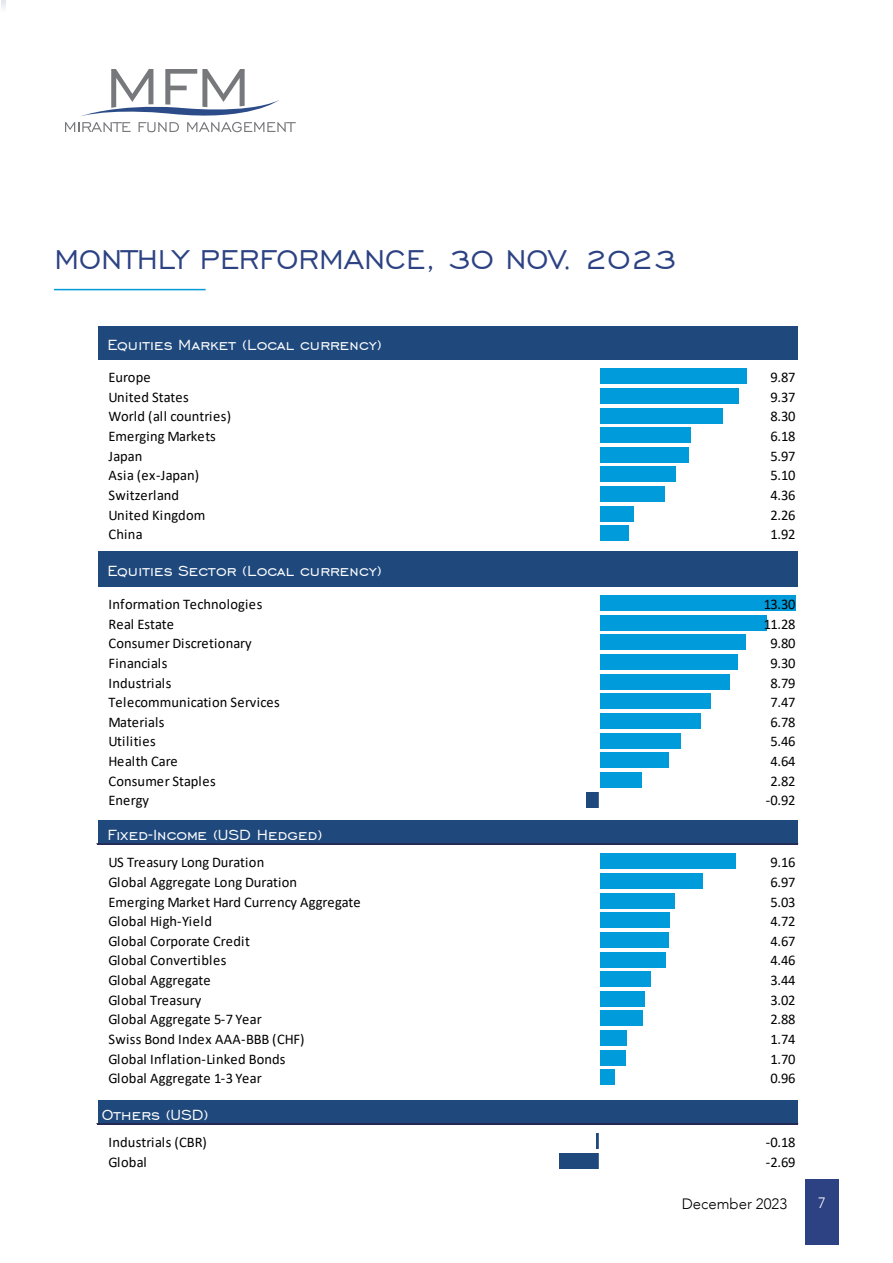
<style>
.page{position:relative;width:893px;height:1263px;background:#fff}
.page>*{position:absolute;margin:0;border:0;box-sizing:border-box;transform-origin:0 0}
.t1{font:34.5px "Engravers Gothic BT";color:#2c4283}
.t2{font:18.6px "Engravers Gothic BT";color:#fff}
.t3{font:300 15px "Avenir";color:#000}
.t4{font:300 15px "Avenir";color:#fff}
.t5{font:14.7px "Calibri";color:#000}
.t6{font:14.7px "Calibri";letter-spacing:.035em;color:#000}
</style>
<div class="page">
<svg style="left:65px;top:69px;width:231px;height:63px"></svg>
<div style="left:805px;top:1179px;width:34px;height:66px;background:#2c4283"></div>
<svg style="left:1px;top:0;width:4px;height:9px"></svg>
<hr style="left:54px;top:289px;width:152px;height:1px;background:#009bdb">
<div style="left:98px;top:326px;width:700px;height:34px;background:#1f497d"></div>
<div style="left:600px;top:368px;width:146px;height:16px;background:#009bdb"></div>
<div style="left:600px;top:388px;width:139px;height:16px;background:#009bdb"></div>
<div style="left:600px;top:408px;width:123px;height:15px;background:#009bdb"></div>
<div style="left:600px;top:427px;width:91px;height:16px;background:#009bdb"></div>
<div style="left:600px;top:447px;width:88px;height:16px;background:#009bdb"></div>
<div style="left:600px;top:467px;width:76px;height:15px;background:#009bdb"></div>
<div style="left:600px;top:486px;width:65px;height:16px;background:#009bdb"></div>
<div style="left:600px;top:506px;width:34px;height:16px;background:#009bdb"></div>
<div style="left:600px;top:525px;width:28px;height:16px;background:#009bdb"></div>
<div style="left:98px;top:551px;width:700px;height:35px;background:#1f497d"></div>
<div style="left:600px;top:595px;width:196px;height:16px;background:#009bdb"></div>
<div style="left:600px;top:615px;width:167px;height:16px;background:#009bdb"></div>
<div style="left:600px;top:634px;width:145px;height:16px;background:#009bdb"></div>
<div style="left:600px;top:654px;width:138px;height:16px;background:#009bdb"></div>
<div style="left:600px;top:674px;width:130px;height:15px;background:#009bdb"></div>
<div style="left:600px;top:693px;width:111px;height:16px;background:#009bdb"></div>
<div style="left:600px;top:713px;width:101px;height:16px;background:#009bdb"></div>
<div style="left:600px;top:733px;width:81px;height:15px;background:#009bdb"></div>
<div style="left:600px;top:752px;width:69px;height:16px;background:#009bdb"></div>
<div style="left:600px;top:772px;width:42px;height:16px;background:#009bdb"></div>
<div style="left:586px;top:792px;width:13px;height:15px;background:#1f497d"></div>
<div style="left:98px;top:820px;width:700px;height:25px;background:#1f497d"></div>
<div style="left:600px;top:853px;width:136px;height:16px;background:#009bdb"></div>
<div style="left:600px;top:873px;width:103px;height:16px;background:#009bdb"></div>
<div style="left:600px;top:893px;width:75px;height:15px;background:#009bdb"></div>
<div style="left:600px;top:912px;width:70px;height:16px;background:#009bdb"></div>
<div style="left:600px;top:932px;width:69px;height:16px;background:#009bdb"></div>
<div style="left:600px;top:952px;width:66px;height:15px;background:#009bdb"></div>
<div style="left:600px;top:971px;width:51px;height:16px;background:#009bdb"></div>
<div style="left:600px;top:991px;width:45px;height:16px;background:#009bdb"></div>
<div style="left:600px;top:1011px;width:43px;height:15px;background:#009bdb"></div>
<div style="left:600px;top:1030px;width:26px;height:16px;background:#009bdb"></div>
<div style="left:600px;top:1050px;width:25px;height:15px;background:#009bdb"></div>
<div style="left:600px;top:1069px;width:15px;height:16px;background:#009bdb"></div>
<div style="left:98px;top:1100px;width:700px;height:24px;background:#1f497d"></div>
<hr style="left:596px;top:1133px;width:3px;height:16px;background:#1f497d">
<div style="left:560px;top:1153px;width:39px;height:16px;background:#1f497d"></div>
<hr style="left:97px;top:843px;width:701px;height:1px;background:#242852">
<hr style="left:97px;top:844px;width:701px;height:1px;background:#242852">
<hr style="left:97px;top:1123px;width:701px;height:1px;background:#242852">
<h1 class="t1" style="left:55px;top:241px;width:623px">MONTHLY PERFORMANCE, 30 NOV. 2023</h1>
<p class="t2" style="left:108px;top:334px;width:276px">Equities Market (Local currency)</p>
<p class="t5" style="left:109px;top:367px;width:44px">Europe</p>
<p class="t5" style="left:771px;top:367px;width:26px">9.87</p>
<p class="t5" style="left:109px;top:387px;width:82px">United States</p>
<p class="t5" style="left:771px;top:387px;width:26px">9.37</p>
<p class="t5" style="left:109px;top:406px;width:124px">World (all countries)</p>
<p class="t5" style="left:771px;top:406px;width:26px">8.30</p>
<p class="t5" style="left:109px;top:426px;width:109px">Emerging Markets</p>
<p class="t5" style="left:771px;top:426px;width:26px">6.18</p>
<p class="t5" style="left:109px;top:446px;width:35px">Japan</p>
<p class="t5" style="left:771px;top:446px;width:26px">5.97</p>
<p class="t5" style="left:109px;top:465px;width:92px">Asia (ex-Japan)</p>
<p class="t5" style="left:771px;top:465px;width:26px">5.10</p>
<p class="t5" style="left:109px;top:485px;width:72px">Switzerland</p>
<p class="t5" style="left:771px;top:485px;width:26px">4.36</p>
<p class="t5" style="left:109px;top:504px;width:98px">United Kingdom</p>
<p class="t5" style="left:771px;top:504px;width:26px">2.26</p>
<p class="t5" style="left:109px;top:524px;width:36px">China</p>
<p class="t5" style="left:771px;top:524px;width:26px">1.92</p>
<p class="t2" style="left:108px;top:560px;width:276px">Equities Sector (Local currency)</p>
<p class="t5" style="left:109px;top:594px;width:155px">Information Technologies</p>
<p class="t5" style="left:764px;top:594px;width:33px">13.30</p>
<p class="t5" style="left:109px;top:613px;width:67px">Real Estate</p>
<p class="t5" style="left:764px;top:613px;width:33px">11.28</p>
<p class="t5" style="left:109px;top:633px;width:145px">Consumer Discretionary</p>
<p class="t5" style="left:771px;top:633px;width:26px">9.80</p>
<p class="t5" style="left:109px;top:653px;width:60px">Financials</p>
<p class="t5" style="left:771px;top:653px;width:26px">9.30</p>
<p class="t5" style="left:109px;top:672px;width:64px">Industrials</p>
<p class="t5" style="left:771px;top:672px;width:26px">8.79</p>
<p class="t5" style="left:109px;top:692px;width:173px">Telecommunication Services</p>
<p class="t5" style="left:771px;top:692px;width:26px">7.47</p>
<p class="t5" style="left:109px;top:712px;width:58px">Materials</p>
<p class="t5" style="left:771px;top:712px;width:26px">6.78</p>
<p class="t6" style="left:109px;top:731px;width:49px">Utilities</p>
<p class="t5" style="left:771px;top:731px;width:26px">5.46</p>
<p class="t5" style="left:109px;top:751px;width:71px">Health Care</p>
<p class="t5" style="left:771px;top:751px;width:26px">4.64</p>
<p class="t5" style="left:109px;top:771px;width:109px">Consumer Staples</p>
<p class="t5" style="left:771px;top:771px;width:26px">2.82</p>
<p class="t5" style="left:109px;top:790px;width:42px">Energy</p>
<p class="t5" style="left:766px;top:790px;width:31px">-0.92</p>
<p class="t2" style="left:108px;top:824px;width:217px">Fixed-Income (USD Hedged)</p>
<p class="t5" style="left:109px;top:852px;width:157px">US Treasury Long Duration</p>
<p class="t5" style="left:771px;top:852px;width:26px">9.16</p>
<p class="t5" style="left:109px;top:872px;width:190px">Global Aggregate Long Duration</p>
<p class="t5" style="left:771px;top:872px;width:26px">6.97</p>
<p class="t5" style="left:109px;top:891px;width:254px">Emerging Market Hard Currency Aggregate</p>
<p class="t5" style="left:771px;top:891px;width:26px">5.03</p>
<p class="t5" style="left:109px;top:911px;width:105px">Global High-Yield</p>
<p class="t5" style="left:771px;top:911px;width:26px">4.72</p>
<p class="t5" style="left:109px;top:931px;width:143px">Global Corporate Credit</p>
<p class="t5" style="left:771px;top:931px;width:26px">4.67</p>
<p class="t5" style="left:109px;top:950px;width:119px">Global Convertibles</p>
<p class="t5" style="left:771px;top:950px;width:26px">4.46</p>
<p class="t5" style="left:109px;top:970px;width:104px">Global Aggregate</p>
<p class="t5" style="left:771px;top:970px;width:26px">3.44</p>
<p class="t5" style="left:109px;top:989px;width:94px">Global Treasury</p>
<p class="t5" style="left:771px;top:989px;width:26px">3.02</p>
<p class="t5" style="left:109px;top:1009px;width:155px">Global Aggregate 5-7 Year</p>
<p class="t5" style="left:771px;top:1009px;width:26px">2.88</p>
<p class="t5" style="left:109px;top:1029px;width:197px">Swiss Bond Index AAA-BBB (CHF)</p>
<p class="t5" style="left:771px;top:1029px;width:26px">1.74</p>
<p class="t5" style="left:109px;top:1048px;width:178px">Global Inflation-Linked Bonds</p>
<p class="t5" style="left:771px;top:1048px;width:26px">1.70</p>
<p class="t5" style="left:109px;top:1068px;width:155px">Global Aggregate 1-3 Year</p>
<p class="t5" style="left:771px;top:1068px;width:26px">0.96</p>
<p class="t2" style="left:102px;top:1104px;width:108px">Others (USD)</p>
<p class="t5" style="left:109px;top:1132px;width:100px">Industrials (CBR)</p>
<p class="t5" style="left:766px;top:1132px;width:31px">-0.18</p>
<p class="t5" style="left:109px;top:1152px;width:40px">Global</p>
<p class="t5" style="left:766px;top:1152px;width:31px">-2.69</p>
<p class="t3" style="left:682px;top:1195px;width:107px">December 2023</p>
<p class="t4" style="left:818px;top:1194px;width:9px">7</p>
</div>
